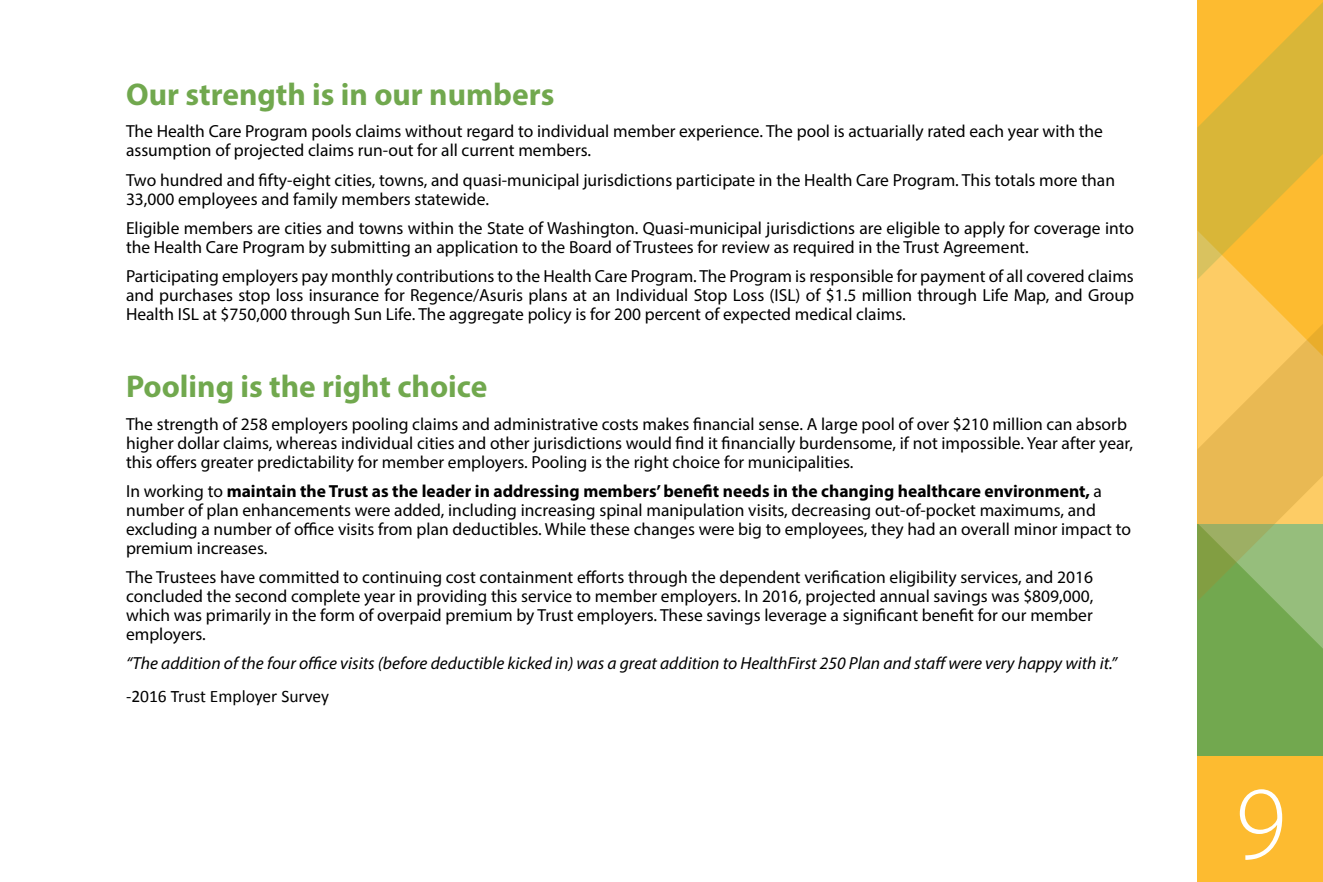
<style>
.page{position:relative;width:1323px;height:882px;background:#fff}
.page>*{position:absolute;margin:0;border:0;box-sizing:border-box;transform-origin:0 0}
.t1{font:300 105px "Myriad Pro";color:#fff}
.t2{font:700 31.5px "Myriad Pro";color:#71a84e}
.t3{font:17.5px/18.9px "Myriad Pro";color:#000}
.t4{font:italic 17.5px "Myriad Pro";color:#000}
.t5{font:17.5px "Calibri";color:#000}
.s1{font-weight:700}
</style>
<div class="page">
<div style="left:1197px;top:0;width:126px;height:882px;background:#fdbb30"></div>
<div style="left:1197px;top:524px;width:126px;height:232px;background:#72a84f"></div>
<svg style="left:1197px;top:279px;width:126px;height:369px"></svg>
<svg style="left:1197px;top:307px;width:126px;height:294px;background:#d7bc5b"></svg>
<svg style="left:1197px;top:2px;width:126px;height:277px"></svg>
<h2 class="t2" style="left:126px;top:73px;width:430px">Our strength is in our numbers</h2>
<p class="t3" style="left:126px;top:122px;width:979px">The Health Care Program pools claims without regard to individual member experience. The pool is actuarially rated each year with the assumption of projected claims run-out for all current members.</p>
<p class="t3" style="left:126px;top:170px;width:991px">Two hundred and fifty-eight cities, towns, and quasi-municipal jurisdictions participate in the Health Care Program. This totals more than<br>33,000 employees and family members statewide.</p>
<p class="t3" style="left:126px;top:218px;width:1010px">Eligible members are cities and towns within the State of Washington. Quasi-municipal jurisdictions are eligible to apply for coverage into the Health Care Program by submitting an application to the Board of Trustees for review as required in the Trust Agreement.</p>
<p class="t3" style="left:126px;top:267px;width:1010px;text-align:justify">Participating employers pay monthly contributions to the Health Care Program. The Program is responsible for payment of all covered claims and purchases stop loss insurance for Regence/Asuris plans at an Individual Stop Loss (ISL) of $1.5 million through Life Map, and Group Health ISL at $750,000 through Sun Life. The aggregate policy is for 200 percent of expected medical claims.</p>
<h2 class="t2" style="left:126px;top:366px;width:363px">Pooling is the right choice</h2>
<p class="t3" style="left:126px;top:415px;width:1008px">The strength of 258 employers pooling claims and administrative costs makes financial sense. A large pool of over $210 million can absorb higher dollar claims, whereas individual cities and other jurisdictions would find it financially burdensome, if not impossible. Year after year, this offers greater predictability for member employers. Pooling is the right choice for municipalities.</p>
<p class="t3" style="left:126px;top:482px;width:1007px">In working to <span class="s1">maintain the Trust as the leader in addressing members’ benefit needs in the changing healthcare environment,</span> a number of plan enhancements were added, including increasing spinal manipulation visits, decreasing out-of-pocket maximums, and excluding a number of office visits from plan deductibles. While these changes were big to employees, they had an overall minor impact to premium increases.</p>
<p class="t3" style="left:126px;top:568px;width:969px;text-align:justify">The Trustees have committed to continuing cost containment efforts through the dependent verification eligibility services, and 2016 concluded the second complete year in providing this service to member employers. In 2016, projected annual savings was $809,000, which was primarily in the form of overpaid premium by Trust employers. These savings leverage a significant benefit for our member employers.</p>
<p class="t4" style="left:126px;top:653px;width:993px">“The addition of the four office visits (before deductible kicked in) was a great addition to HealthFirst 250 Plan and staff were very happy with it.”</p>
<p class="t5" style="left:126px;top:685px;width:205px">-2016 Trust Employer Survey</p>
<h1 class="t1" style="left:1235px;top:766px;width:53px">9</h1>
</div>
